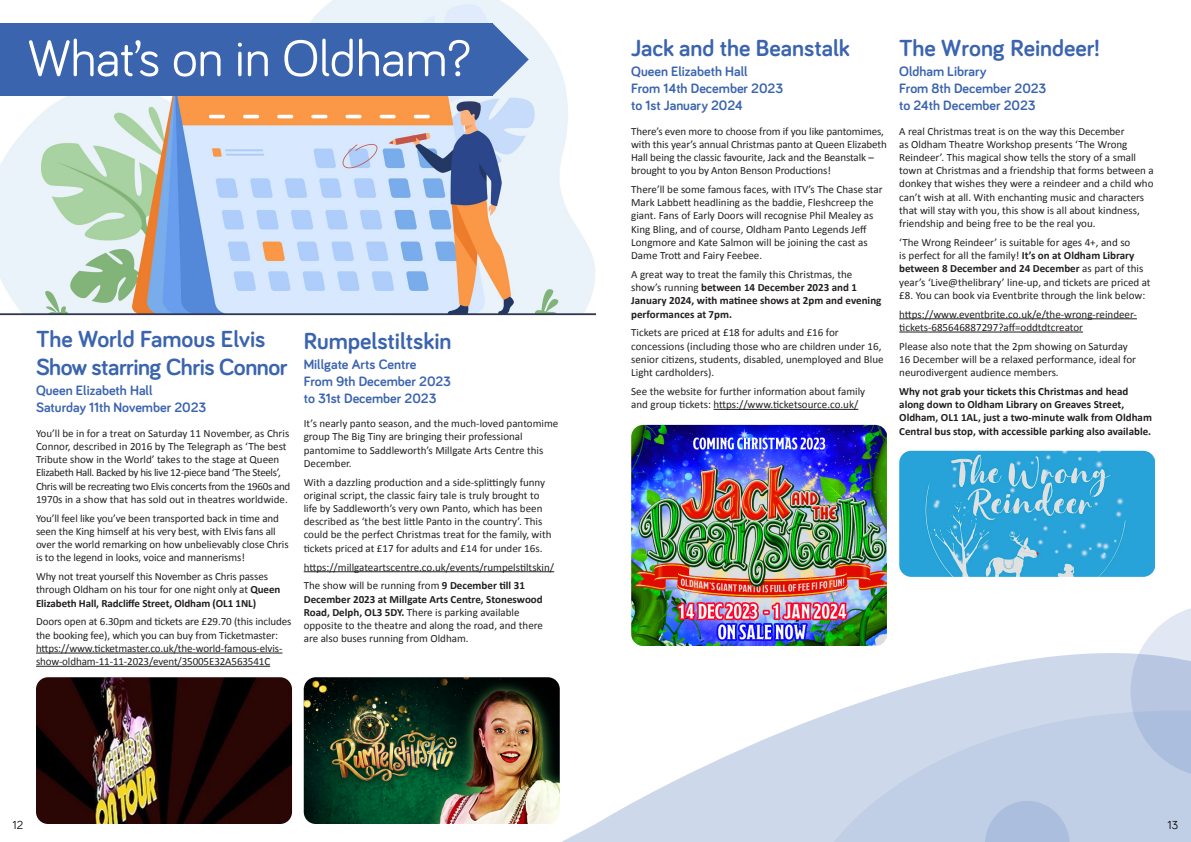
<style>
.page{position:relative;width:1191px;height:842px;background:#fff}
.page>*{position:absolute;margin:0;border:0;box-sizing:border-box;transform-origin:0 0}
.t1{font:52.4px "Bariol";letter-spacing:-.01em;color:#fff}
.Sub_Heading{font:700 24px "Bariol";color:#3b64af}
.Sub_Heading-2{font:700 24px/28px "Bariol";letter-spacing:-.02em;color:#3b64af}
.Sub_Heading-3{font:700 14px/16.8px "Bariol";color:#3b64af}
.t2{font:12px "Bariol";color:#040503}
.Body{font:11px/13.2px "Calibri";color:#231f20}
.Body-2{font:700 11px/13.2px "Calibri";color:#231f20}
.s1{font-weight:700}
.s2{font-weight:400}
</style>
<div class="page">
<img style="left:0;top:0;width:596px;height:315px">
<hr style="left:36px;top:653px;width:246px;height:1px;background:#231f20">
<hr style="left:36px;top:666px;width:234px;height:1px;background:#231f20">
<hr style="left:304px;top:571px;width:250px;height:1px;background:#231f20">
<hr style="left:713px;top:409px;width:145px;height:1px;background:#231f20">
<hr style="left:899px;top:318px;width:238px;height:1px;background:#231f20">
<hr style="left:899px;top:332px;width:184px;height:1px;background:#231f20">
<div style="left:0;top:23px;width:492px;height:73px;background:#3b64af"></div>
<svg style="left:492px;top:23px;width:37px;height:73px;background:#92abd4"></svg>
<svg style="left:562px;top:653px;width:568px;height:189px"></svg>
<svg style="left:828px;top:707px;width:363px;height:135px;background:#c4d1e7"></svg>
<svg style="left:984px;top:801px;width:85px;height:41px;background:#b0c1df"></svg>
<svg style="left:1130px;top:608px;width:61px;height:169px;background:#c6d1e7"></svg>
<img style="left:36px;top:677px;width:256px;height:147px">
<img style="left:304px;top:677px;width:256px;height:147px">
<img style="left:631px;top:425px;width:256px;height:221px">
<img style="left:899px;top:451px;width:256px;height:126px">
<p class="t1" style="left:28px;top:23px;width:445px">What’s on in Oldham?</p>
<p class="Sub_Heading-2" style="left:36px;top:324px;width:253px">The World Famous Elvis<br>Show starring Chris Connor</p>
<p class="Sub_Heading-3" style="left:36px;top:382px;width:172px">Queen Elizabeth Hall<br>Saturday 11th November 2023</p>
<p class="Body" style="left:36px;top:426px;width:256px">You’ll be in for a treat on Saturday 11 November, as Chris Connor, described in 2016 by The Telegraph as ‘The best Tribute show in the World’ takes to the stage at Queen Elizabeth Hall. Backed by his live 12-piece band ‘The Steels’, Chris will be recreating two Elvis concerts from the 1960s and 1970s in a show that has sold out in theatres worldwide.</p>
<p class="Body" style="left:36px;top:511px;width:254px">You’ll feel like you’ve been transported back in time and seen the King himself at his very best, with Elvis fans all over the world remarking on how unbelievably close Chris is to the legend in looks, voice and mannerisms!</p>
<p class="Body" style="left:36px;top:569px;width:246px">Why not treat yourself this November as Chris passes through Oldham on his tour for one night only at <span class="s1">Queen<br>Elizabeth Hall, Radcliffe Street, Oldham (OL1 1NL)</span></p>
<p class="Body" style="left:36px;top:615px;width:257px">Doors open at 6.30pm and tickets are £29.70 (this includes the booking fee), which you can buy from Ticketmaster: https://www.ticketmaster.co.uk/the-world-famous-elvis&shy;show-oldham-11-11-2023/event/35005E32A563541C</p>
<p class="Sub_Heading" style="left:304px;top:324px;width:149px">Rumpelstiltskin</p>
<p class="Sub_Heading-3" style="left:304px;top:355px;width:149px">Millgate Arts Centre<br>From 9th December 2023 to 31st December 2023</p>
<p class="Body" style="left:304px;top:416px;width:256px">It’s nearly panto season, and the much-loved pantomime group The Big Tiny are bringing their professional pantomime to Saddleworth’s Millgate Arts Centre this December.</p>
<p class="Body" style="left:304px;top:475px;width:249px">With a dazzling production and a side-splittingly funny original script, the classic fairy tale is truly brought to life by Saddleworth’s very own Panto, which has been described as ‘the best little Panto in the country’. This could be the perfect Christmas treat for the family, with tickets priced at £17 for adults and £14 for under 16s.</p>
<p class="Body" style="left:304px;top:560px;width:252px">https://millgateartscentre.co.uk/events/rumpelstiltskin/</p>
<p class="Body" style="left:304px;top:579px;width:241px">The show will be running from <span class="s1">9 December till 31<br>December 2023 at Millgate Arts Centre, Stoneswood Road, Delph, OL3 5DY.</span> There is parking available opposite to the theatre and along the road, and there are also buses running from Oldham.</p>
<p class="Sub_Heading" style="left:631px;top:32px;width:220px">Jack and the Beanstalk</p>
<p class="Sub_Heading-3" style="left:631px;top:63px;width:153px">Queen Elizabeth Hall<br>From 14th December 2023 to 1st January 2024</p>
<p class="Body" style="left:631px;top:124px;width:257px">There’s even more to choose from if you like pantomimes, with this year’s annual Christmas panto at Queen Elizabeth Hall being the classic favourite, Jack and the Beanstalk – brought to you by Anton Benson Productions!</p>
<p class="Body" style="left:631px;top:182px;width:253px">There’ll be some famous faces, with ITV’s The Chase star Mark Labbett headlining as the baddie, Fleshcreep the giant. Fans of Early Doors will recognise Phil Mealey as King Bling, and of course, Oldham Panto Legends Jeff Longmore and Kate Salmon will be joining the cast as Dame Trott and Fairy Feebee.</p>
<p class="Body-2" style="left:631px;top:267px;width:252px"><span class="s2">A great way to treat the family this Christmas, the show’s running</span> between 14 December 2023 and 1<br>January 2024, with matinee shows at 2pm and evening performances at 7pm.</p>
<p class="Body" style="left:631px;top:326px;width:254px">Tickets are priced at £18 for adults and £16 for concessions (including those who are children under 16, senior citizens, students, disabled, unemployed and Blue Light cardholders).</p>
<p class="Body" style="left:631px;top:384px;width:235px">See the website for further information about family and group tickets: https://www.ticketsource.co.uk/</p>
<p class="Sub_Heading" style="left:899px;top:32px;width:202px">The Wrong Reindeer!</p>
<p class="Sub_Heading-3" style="left:899px;top:63px;width:149px">Oldham Library<br>From 8th December 2023 to 24th December 2023</p>
<p class="Body" style="left:899px;top:124px;width:256px">A real Christmas treat is on the way this December<br>as Oldham Theatre Workshop presents ‘The Wrong Reindeer’. This magical show tells the story of a small town at Christmas and a friendship that forms between a donkey that wishes they were a reindeer and a child who can’t wish at all. With enchanting music and characters that will stay with you, this show is all about kindness, friendship and being free to be the real you.</p>
<p class="Body" style="left:899px;top:235px;width:253px">‘The Wrong Reindeer’ is suitable for ages 4+, and so<br>is perfect for all the family! <span class="s1">It’s on at Oldham Library between 8 December and 24 December</span> as part of this year’s ‘Live@thelibrary’ line-up, and tickets are priced at £8. You can book via Eventbrite through the link below:</p>
<p class="Body" style="left:899px;top:307px;width:239px">https://www.eventbrite.co.uk/e/the-wrong-reindeer&shy;tickets-685646887297?aff=oddtdtcreator</p>
<p class="Body" style="left:899px;top:339px;width:238px">Please also note that the 2pm showing on Saturday<br>16 December will be a relaxed performance, ideal for neurodivergent audience members.</p>
<p class="Body-2" style="left:899px;top:384px;width:254px">Why not grab your tickets this Christmas and head along down to Oldham Library on Greaves Street, Oldham, OL1 1AL, just a two-minute walk from Oldham Central bus stop, with accessible parking also available.</p>
<p class="t2" style="left:13px;top:816px;width:12px">12</p>
<p class="t2" style="left:1167px;top:816px;width:12px">13</p>
</div>
